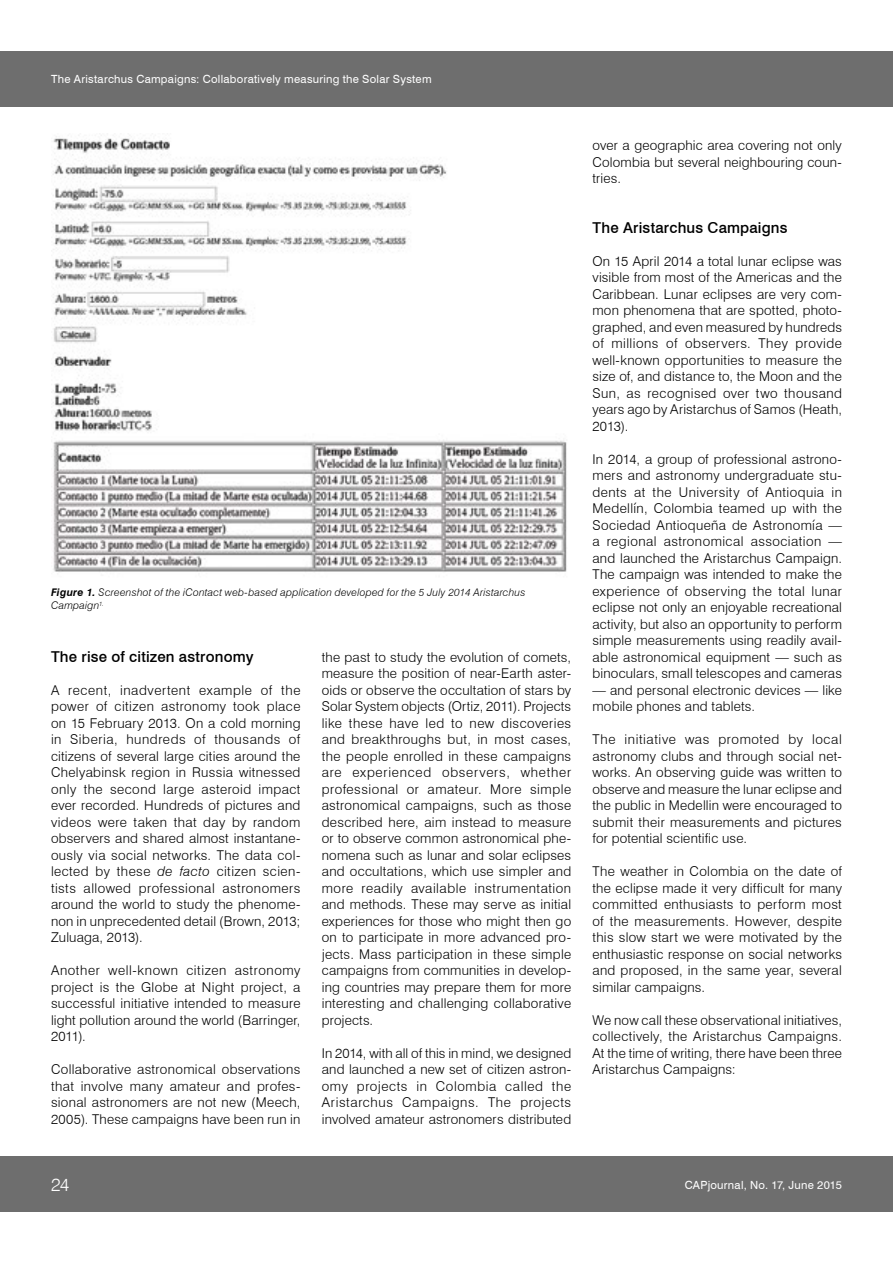
<style>
.page{position:relative;width:893px;height:1263px;background:#fff}
.page>*{position:absolute;margin:0;border:0;box-sizing:border-box;transform-origin:0 0}
.t1{font:300 18px "Swiss 721 BT";color:#fff}
.BODY_TEXT_TITLES__s7{font:500 15px "Swiss 721 BT";letter-spacing:.01em;color:#000}
.BODY_TEXT_s721LtBT-l{font:300 13.5px/16.5px "Swiss 721 BT";letter-spacing:.015em;color:#000;text-align:justify}
.t2{font:11.25px "Swiss 721 BT";letter-spacing:.025em;color:#fff}
.t3{font:italic 300 10.5px/13.5px "Swiss 721 BT";letter-spacing:.02em;color:#000}
.s1{font-weight:700}
.s2{font-style:italic}
</style>
<div class="page">
<div style="left:0;top:1157px;width:893px;height:55px;background:#6e6e6e"></div>
<div style="left:0;top:51px;width:893px;height:55px;background:#6e6e6e"></div>
<img style="left:51px;top:135px;width:516px;height:437px">
<p class="t2" style="left:51px;top:72px;width:382px">The Aristarchus Campaigns: Collaboratively measuring the Solar System</p>
<p class="t3" style="left:51px;top:585px;width:476px"><span class="s1">Figure 1.</span> Screenshot of the iContact web-based application developed for the 5 July 2014 Aristarchus<br>Campaign<sup>1.</sup></p>
<p class="BODY_TEXT_TITLES__s7" style="left:51px;top:647px;width:204px">The rise of citizen astronomy</p>
<p class="BODY_TEXT_s721LtBT-l" style="left:51px;top:681px;width:251px">A recent, inadvertent example of the power of citizen astronomy took place on 15 February 2013. On a cold morning in Siberia, hundreds of thousands of citizens of several large cities around the Chelyabinsk region in Russia witnessed only the second large asteroid impact ever recorded. Hundreds of pictures and videos were taken that day by random observers and shared almost instantane&shy;ously via social networks. The data col&shy;lected by these <span class="s2">de facto</span> citizen scien&shy;tists allowed professional astronomers around the world to study the phenome&shy;non in unprecedented detail (Brown, 2013; Zuluaga, 2013).</p>
<p class="BODY_TEXT_s721LtBT-l" style="left:51px;top:962px;width:251px">Another well-known citizen astronomy project is the Globe at Night project, a successful initiative intended to measure light pollution around the world (Barringer, 2011).</p>
<p class="BODY_TEXT_s721LtBT-l" style="left:51px;top:1061px;width:251px">Collaborative astronomical observations that involve many amateur and profes&shy;sional astronomers are not new (Meech, 2005). These campaigns have been run in</p>
<p class="t1" style="left:51px;top:1174px;width:20px">24</p>
<p class="BODY_TEXT_s721LtBT-l" style="left:322px;top:648px;width:251px">the past to study the evolution of comets, measure the position of near-Earth aster&shy;oids or observe the occultation of stars by Solar System objects (Ortiz, 2011). Projects like these have led to new discoveries and breakthroughs but, in most cases, the people enrolled in these campaigns are experienced observers, whether professional or amateur. More simple astronomical campaigns, such as those described here, aim instead to measure or to observe common astronomical phe&shy;nomena such as lunar and solar eclipses and occultations, which use simpler and more readily available instrumentation and methods. These may serve as initial experiences for those who might then go on to participate in more advanced pro&shy;jects. Mass participation in these simple campaigns from communities in develop&shy;ing countries may prepare them for more interesting and challenging collaborative projects.</p>
<p class="BODY_TEXT_s721LtBT-l" style="left:322px;top:1044px;width:251px">In 2014, with all of this in mind, we designed and launched a new set of citizen astron&shy;omy projects in Colombia called the Aristarchus Campaigns. The projects involved amateur astronomers distributed</p>
<p class="BODY_TEXT_s721LtBT-l" style="left:592px;top:137px;width:251px">over a geographic area covering not only Colombia but several neighbouring coun&shy;tries.</p>
<p class="BODY_TEXT_TITLES__s7" style="left:592px;top:218px;width:197px">The Aristarchus Campaigns</p>
<p class="BODY_TEXT_s721LtBT-l" style="left:592px;top:252px;width:251px">On 15 April 2014 a total lunar eclipse was visible from most of the Americas and the Caribbean. Lunar eclipses are very com&shy;mon phenomena that are spotted, photo&shy;graphed, and even measured by hundreds of millions of observers. They provide well-known opportunities to measure the size of, and distance to, the Moon and the Sun, as recognised over two thousand years ago by Aristarchus of Samos (Heath, 2013).</p>
<p class="BODY_TEXT_s721LtBT-l" style="left:592px;top:450px;width:251px">In 2014, a group of professional astrono&shy;mers and astronomy undergraduate stu&shy;dents at the University of Antioquia in Medellín, Colombia teamed up with the Sociedad Antioqueña de Astronomía — a regional astronomical association — and launched the Aristarchus Campaign.<br>The campaign was intended to make the experience of observing the total lunar eclipse not only an enjoyable recreational activity, but also an opportunity to perform simple measurements using readily avail&shy;able astronomical equipment — such as binoculars, small telescopes and cameras</p>
<p class="BODY_TEXT_s721LtBT-l" style="left:592px;top:681px;width:251px">— and personal electronic devices — like mobile phones and tablets.</p>
<p class="BODY_TEXT_s721LtBT-l" style="left:592px;top:731px;width:251px">The initiative was promoted by local astronomy clubs and through social net&shy;works. An observing guide was written to observe and measure the lunar eclipse and the public in Medellin were encouraged to submit their measurements and pictures for potential scientific use.</p>
<p class="BODY_TEXT_s721LtBT-l" style="left:592px;top:863px;width:251px">The weather in Colombia on the date of the eclipse made it very difficult for many committed enthusiasts to perform most of the measurements. However, despite this slow start we were motivated by the enthusiastic response on social networks and proposed, in the same year, several similar campaigns.</p>
<p class="BODY_TEXT_s721LtBT-l" style="left:592px;top:1011px;width:251px">We now call these observational initiatives, collectively, the Aristarchus Campaigns.<br>At the time of writing, there have been three Aristarchus Campaigns:</p>
<p class="t2" style="left:685px;top:1178px;width:159px">CAPjournal, No. 17, June 2015</p>
</div>
